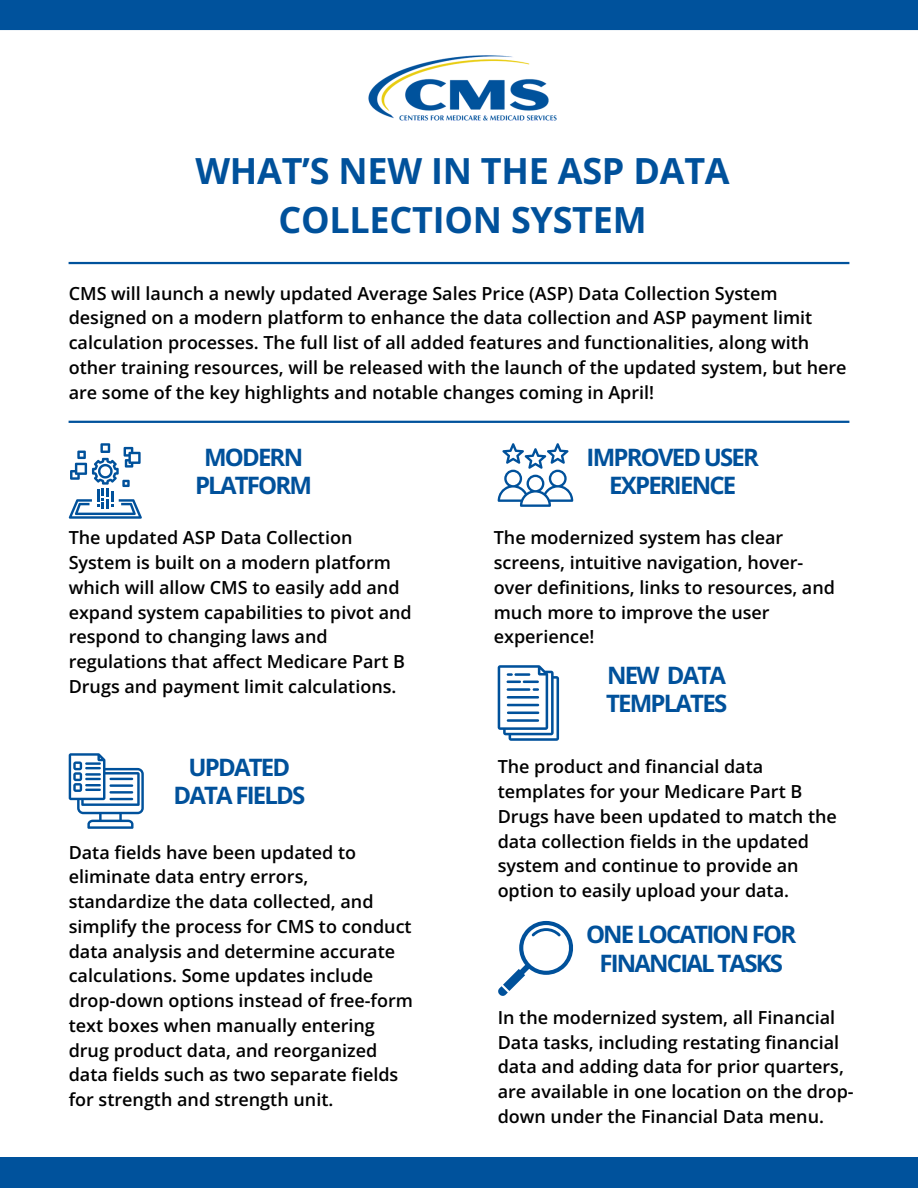
<style>
.page{position:relative;width:918px;height:1188px;background:#00529c}
.page>*{position:absolute;margin:0;border:0;box-sizing:border-box;transform-origin:0 0}
.t1{font:700 36px/49.5px "Open Sans";letter-spacing:-.005em;color:#00519b;text-align:center}
.t2{font:700 24px/28.2px "Open Sans";letter-spacing:-.075em;color:#00519b;text-align:center}
.t3{font:600 18px/24.8px "Open Sans";color:#000}
</style>
<div class="page">
<div style="left:0;top:30px;width:918px;height:1127px;background:#fff"></div>
<hr style="left:69px;top:262px;width:780px;height:2px;background:#00529c">
<img style="left:345px;top:33px;width:234px;height:117px">
<hr style="left:69px;top:421px;width:780px;height:2px;background:#00529c">
<svg style="left:69px;top:443px;width:73px;height:76px"></svg>
<svg style="left:69px;top:753px;width:75px;height:76px"></svg>
<svg style="left:498px;top:443px;width:75px;height:64px"></svg>
<svg style="left:498px;top:665px;width:61px;height:76px"></svg>
<svg style="left:498px;top:921px;width:77px;height:75px"></svg>
<h1 class="t1" style="left:195px;top:145px;width:536px">WHAT’S NEW IN THE ASP DATA<br>COLLECTION SYSTEM</h1>
<p class="t3" style="left:69px;top:280px;width:779px">CMS will launch a newly updated Average Sales Price (ASP) Data Collection System designed on a modern platform to enhance the data collection and ASP payment limit calculation processes. The full list of all added features and functionalities, along with other training resources, will be released with the launch of the updated system, but here are some of the key highlights and notable changes coming in April!</p>
<h2 class="t2" style="left:195px;top:442px;width:118px">MODERN<br>PLATFORM</h2>
<p class="t3" style="left:69px;top:525px;width:345px">The updated ASP Data Collection System is built on a modern platform which will allow CMS to easily add and expand system capabilities to pivot and respond to changing laws and regulations that affect Medicare Part B Drugs and payment limit calculations.</p>
<h2 class="t2" style="left:173px;top:752px;width:133px">UPDATED<br>DATA FIELDS</h2>
<p class="t3" style="left:69px;top:839px;width:346px">Data fields have been updated to eliminate data entry errors, standardize the data collected, and simplify the process for CMS to conduct data analysis and determine accurate calculations. Some updates include drop-down options instead of free-form text boxes when manually entering drug product data, and reorganized data fields such as two separate fields for strength and strength unit.</p>
<h2 class="t2" style="left:587px;top:442px;width:174px">IMPROVED USER<br>EXPERIENCE</h2>
<p class="t3" style="left:494px;top:525px;width:343px">The modernized system has clear screens, intuitive navigation, hover&shy;over definitions, links to resources, and much more to improve the user experience!</p>
<h3 class="t2" style="left:606px;top:660px;width:123px;text-align:left">NEW DATA<br>TEMPLATES</h3>
<p class="t3" style="left:498px;top:754px;width:341px">The product and financial data templates for your Medicare Part B Drugs have been updated to match the data collection fields in the updated system and continue to provide an option to easily upload your data.</p>
<h2 class="t2" style="left:586px;top:920px;width:212px">ONE LOCATION FOR<br>FINANCIAL TASKS</h2>
<p class="t3" style="left:498px;top:1005px;width:358px">In the modernized system, all Financial Data tasks, including restating financial data and adding data for prior quarters, are available in one location on the drop&shy;down under the Financial Data menu.</p>
</div>
